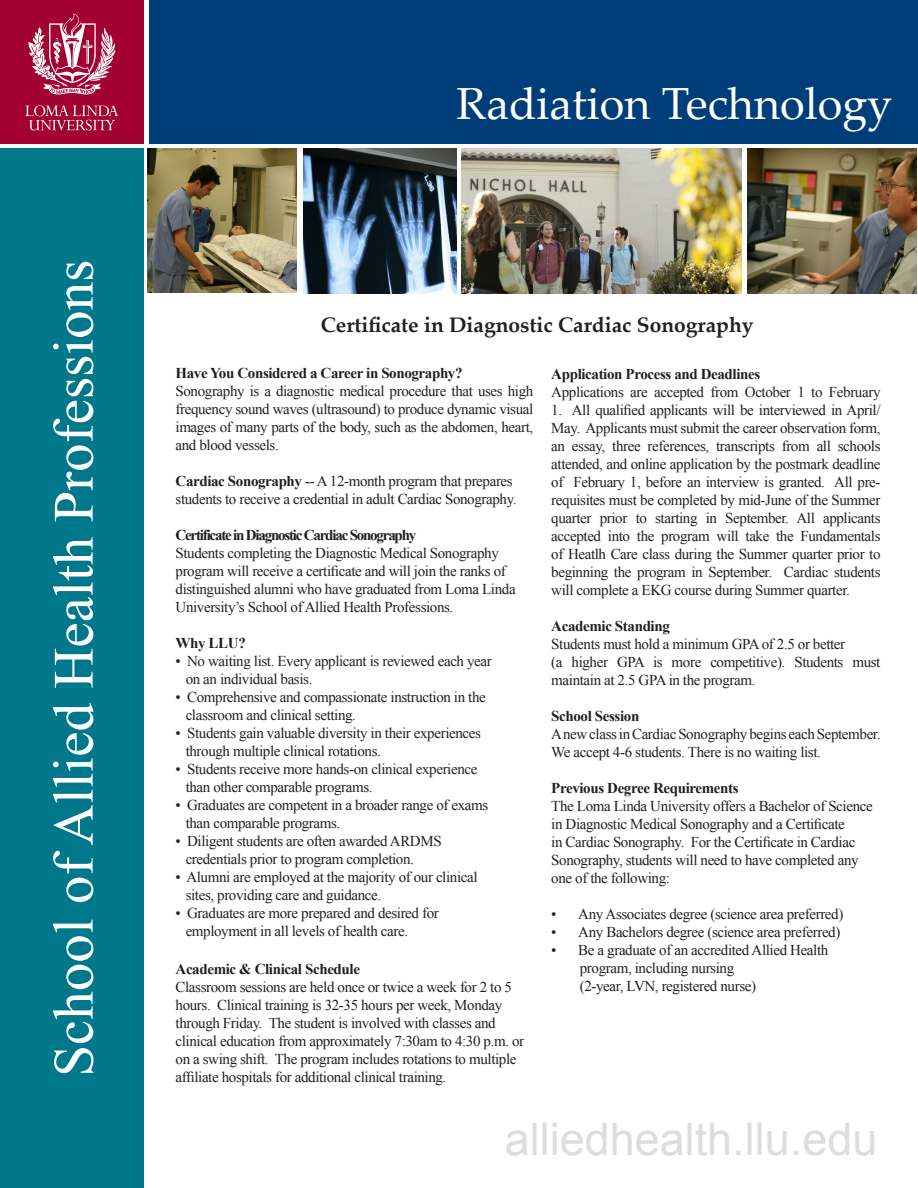
<style>
.page{position:relative;width:918px;height:1188px;background:#fff}
.page>*{position:absolute;margin:0;border:0;box-sizing:border-box;transform-origin:0 0}
.t1{font:57px "Times New Roman";color:#fff}
.t2{font:45px "Arial";color:#dcdddf}
.t3{font:45px "Palatino Linotype";color:#fff}
.t4{font:700 21px "Palatino Linotype";color:#231f20}
.t5{font:15px/18px "Times New Roman";letter-spacing:-.025em;color:#231f20}
.t6{font:700 15px "Times New Roman";letter-spacing:-.025em;color:#231f20}
.t7{font:700 15px "Times New Roman";letter-spacing:-.08em;color:#231f20}
.s1{font-weight:700}
</style>
<div class="page">
<div style="left:0;top:148px;width:144px;height:1040px;background:#00788b"></div>
<div style="left:0;top:0;width:144px;height:144px;background:#a40133"></div>
<svg style="left:26px;top:105px;width:92px;height:25px"></svg>
<svg style="left:28px;top:13px;width:87px;height:82px"></svg>
<div style="left:149px;top:0;width:769px;height:144px;background:#003e7a"></div>
<img style="left:462px;top:148px;width:280px;height:145px">
<img style="left:148px;top:148px;width:149px;height:144px">
<img style="left:747px;top:148px;width:169px;height:145px">
<img style="left:304px;top:148px;width:152px;height:145px">
<p class="t1" style="left:35px;top:1077px;width:818px;rotate:-90deg">School of Allied Health Professions</p>
<p class="t3" style="left:456px;top:72px;width:438px">Radiation Technology</p>
<p class="t4" style="left:321px;top:310px;width:434px">Certificate in Diagnostic Cardiac Sonography</p>
<p class="t6" style="left:176px;top:363px;width:289px">Have You Considered a Career in Sonography?</p>
<p class="t5" style="left:176px;top:382px;width:359px;text-align:justify">Sonography is a diagnostic medical procedure that uses high frequency sound waves (ultrasound) to produce dynamic visual images of many parts of the body, such as the abdomen, heart, and blood vessels.</p>
<p class="t5" style="left:176px;top:472px;width:343px"><span class="s1">Cardiac Sonography</span> -- A 12-month program that prepares students to receive a credential in adult Cardiac Sonography.</p>
<p class="t7" style="left:176px;top:525px;width:242px">Certificate in Diagnostic Cardiac Sonography</p>
<p class="t5" style="left:176px;top:544px;width:342px">Students completing the Diagnostic Medical Sonography program will receive a certificate and will join the ranks of distinguished alumni who have graduated from Loma Linda University’s School of Allied Health Professions.</p>
<p class="t6" style="left:176px;top:633px;width:72px">Why LLU?</p>
<p class="t5" style="left:176px;top:652px;width:318px">• No waiting list. Every applicant is reviewed each year</p>
<p class="t5" style="left:186px;top:670px;width:128px">on an individual basis.</p>
<p class="t5" style="left:176px;top:688px;width:312px">• Comprehensive and compassionate instruction in the</p>
<p class="t5" style="left:186px;top:706px;width:172px">classroom and clinical setting.</p>
<p class="t5" style="left:176px;top:724px;width:307px">• Students gain valuable diversity in their experiences</p>
<p class="t5" style="left:186px;top:742px;width:197px">through multiple clinical rotations.</p>
<p class="t5" style="left:176px;top:760px;width:303px">• Students receive more hands-on clinical experience</p>
<p class="t5" style="left:186px;top:778px;width:189px">than other comparable programs.</p>
<p class="t5" style="left:176px;top:796px;width:314px">• Graduates are competent in a broader range of exams</p>
<p class="t5" style="left:186px;top:814px;width:156px">than comparable programs.</p>
<p class="t5" style="left:176px;top:832px;width:268px">• Diligent students are often awarded ARDMS</p>
<p class="t5" style="left:186px;top:850px;width:230px">credentials prior to program completion.</p>
<p class="t5" style="left:176px;top:868px;width:304px">• Alumni are employed at the majority of our clinical</p>
<p class="t5" style="left:186px;top:886px;width:197px">sites, providing care and guidance.</p>
<p class="t5" style="left:176px;top:904px;width:265px">• Graduates are more prepared and desired for</p>
<p class="t5" style="left:186px;top:922px;width:224px">employment in all levels of health care.</p>
<p class="t6" style="left:176px;top:959px;width:186px">Academic &amp; Clinical Schedule</p>
<p class="t5" style="left:176px;top:978px;width:350px">Classroom sessions are held once or twice a week for 2 to 5 hours. Clinical training is 32-35 hours per week, Monday through Friday. The student is involved with classes and clinical education from approximately 7:30am to 4:30 p.m. or on a swing shift. The program includes rotations to multiple affiliate hospitals for additional clinical training.</p>
<p class="t6" style="left:551px;top:363px;width:210px">Application Process and Deadlines</p>
<p class="t5" style="left:551px;top:382px;width:331px">Applications are accepted from October 1 to February</p>
<p class="t5" style="left:551px;top:400px;width:331px;text-align:justify">1. All qualified applicants will be interviewed in April/ May. Applicants must submit the career observation form, an essay, three references, transcripts from all schools attended, and online application by the postmark deadline of February 1, before an interview is granted. All pre&shy;requisites must be completed by mid-June of the Summer quarter prior to starting in September. All applicants accepted into the program will take the Fundamentals of Heatlh Care class during the Summer quarter prior to beginning the program in September. Cardiac students will complete a EKG course during Summer quarter.</p>
<p class="t6" style="left:551px;top:615px;width:120px">Academic Standing</p>
<p class="t5" style="left:551px;top:634px;width:295px">Students must hold a minimum GPA of 2.5 or better</p>
<p class="t5" style="left:551px;top:652px;width:331px">(a higher GPA is more competitive). Students must maintain at 2.5 GPA in the program.</p>
<p class="t6" style="left:551px;top:705px;width:90px">School Session</p>
<p class="t5" style="left:551px;top:724px;width:331px">A new class in Cardiac Sonography begins each September.<br>We accept 4-6 students. There is no waiting list.</p>
<p class="t6" style="left:551px;top:777px;width:189px">Previous Degree Requirements</p>
<p class="t5" style="left:551px;top:796px;width:323px">The Loma Linda University offers a Bachelor of Science in Diagnostic Medical Sonography and a Certificate<br>in Cardiac Sonography. For the Certificate in Cardiac Sonography, students will need to have completed any one of the following:</p>
<p class="t5" style="left:551px;top:904px;width:294px">• Any Associates degree (science area preferred)</p>
<p class="t5" style="left:551px;top:922px;width:291px">• Any Bachelors degree (science area preferred)</p>
<p class="t5" style="left:580px;top:940px;width:250px;text-indent:-28px">• Be a graduate of an accredited Allied Health program, including nursing<br>(2-year, LVN, registered nurse)</p>
<p class="t2" style="left:505px;top:1110px;width:374px">alliedhealth.llu.edu</p>
</div>
